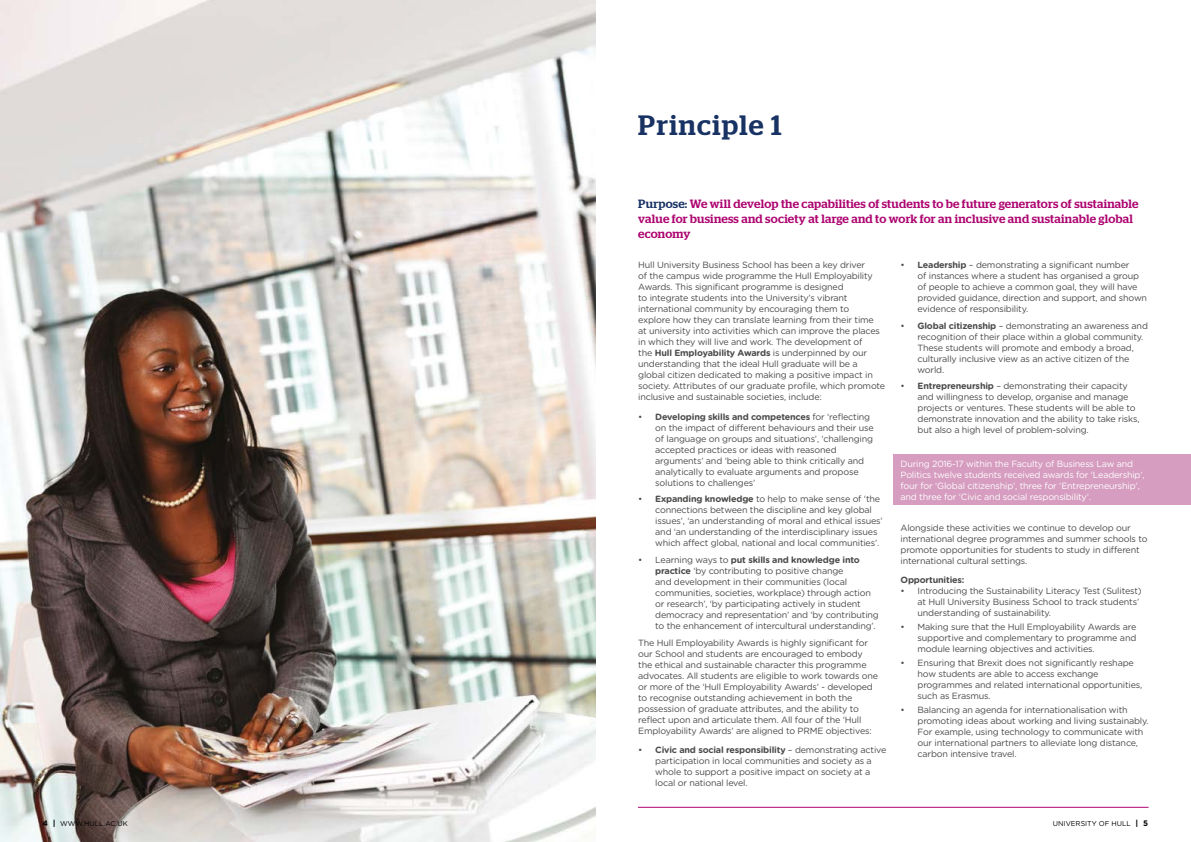
<style>
.page{position:relative;width:1191px;height:842px;background:#fff}
.page>*{position:absolute;margin:0;border:0;box-sizing:border-box;transform-origin:0 0}
.t1{font:500 28px "Stag";letter-spacing:.045em;color:#183264}
.t2{font:500 12px/15px "Stag";letter-spacing:.02em;color:#ad0470}
.t3{font:9px/11px "Gotham Rounded";letter-spacing:-.02em;color:#4a4a49}
.t4{font:9px/11px "Gotham Rounded";letter-spacing:-.02em;color:#fff}
.t5{font:700 9px "Gotham Rounded";letter-spacing:-.02em;color:#4a4a49}
.t6{font:7px "Gotham Rounded";color:#000}
.s1{color:#183264}
.s2{font-weight:700}
.s3{font-weight:700;font-size:8px}
</style>
<div class="page">
<hr style="left:638px;top:807px;width:510px;height:1px;background:#ad0470">
<div style="left:893px;top:454px;width:298px;height:51px;background:#d69dc0"></div>
<img style="left:0;top:0;width:595px;height:842px">
<h1 class="t1" style="left:638px;top:109px;width:145px">Principle 1</h1>
<h2 class="t2" style="left:638px;top:196px;width:502px"><span class="s1">Purpose:</span> We will develop the capabilities of students to be future generators of sustainable value for business and society at large and to work for an inclusive and sustainable global economy</h2>
<p class="t3" style="left:638px;top:259px;width:248px">Hull University Business School has been a key driver<br>of the campus wide programme the Hull Employability Awards. This significant programme is designed<br>to integrate students into the University’s vibrant international community by encouraging them to<br>explore how they can translate learning from their time<br>at university into activities which can improve the places in which they will live and work. The development of<br>the <span class="s2">Hull Employability Awards</span> is underpinned by our understanding that the ideal Hull graduate will be a global citizen dedicated to making a positive impact in society. Attributes of our graduate profile, which promote inclusive and sustainable societies, include:</p>
<p class="t3" style="left:655px;top:410px;width:220px;text-indent:-17px">• <span class="s2">Developing skills and competences</span> for ‘reflecting on the impact of different behaviours and their use of language on groups and situations’, ‘challenging accepted practices or ideas with reasoned arguments’ and ‘being able to think critically and analytically to evaluate arguments and propose solutions to challenges’</p>
<p class="t3" style="left:655px;top:493px;width:229px;text-indent:-17px">• <span class="s2">Expanding knowledge</span> to help to make sense of ‘the connections between the discipline and key global issues’, ‘an understanding of moral and ethical issues’ and ‘an understanding of the interdisciplinary issues which affect global, national and local communities’.</p>
<p class="t3" style="left:655px;top:554px;width:225px;text-indent:-17px">• Learning ways to <span class="s2">put skills and knowledge into practice</span> ‘by contributing to positive change<br>and development in their communities (local communities, societies, workplace) through action or research’, ‘by participating actively in student democracy and representation’ and ‘by contributing to the enhancement of intercultural understanding’.</p>
<p class="t3" style="left:638px;top:636px;width:241px">The Hull Employability Awards is highly significant for our School and students are encouraged to embody the ethical and sustainable character this programme advocates. All students are eligible to work towards one or more of the ‘Hull Employability Awards’ - developed to recognise outstanding achievement in both the possession of graduate attributes, and the ability to reflect upon and articulate them. All four of the ‘Hull Employability Awards’ are aligned to PRME objectives:</p>
<p class="t3" style="left:655px;top:744px;width:233px;text-indent:-17px">• <span class="s2">Civic and social responsibility</span> – demonstrating active participation in local communities and society as a whole to support a positive impact on society at a local or national level.</p>
<p class="t3" style="left:917px;top:259px;width:231px;text-indent:-17px">• <span class="s2">Leadership</span> – demonstrating a significant number<br>of instances where a student has organised a group of people to achieve a common goal, they will have provided guidance, direction and support, and shown evidence of responsibility.</p>
<p class="t3" style="left:917px;top:319px;width:232px;text-indent:-17px">• <span class="s2">Global citizenship</span> – demonstrating an awareness and recognition of their place within a global community.<br>These students will promote and embody a broad, culturally inclusive view as an active citizen of the world.</p>
<p class="t3" style="left:917px;top:380px;width:223px;text-indent:-17px">• <span class="s2">Entrepreneurship</span> – demonstrating their capacity and willingness to develop, organise and manage projects or ventures. These students will be able to demonstrate innovation and the ability to take risks, but also a high level of problem-solving.</p>
<p class="t4" style="left:900px;top:458px;width:246px">During 2016-17 within the Faculty of Business Law and Politics twelve students received awards for ‘Leadership’, four for ‘Global citizenship’, three for ‘Entrepreneurship’, and three for ‘Civic and social responsibility’.</p>
<p class="t3" style="left:900px;top:522px;width:248px">Alongside these activities we continue to develop our international degree programmes and summer schools to promote opportunities for students to study in different international cultural settings.</p>
<p class="t5" style="left:900px;top:573px;width:66px">Opportunities:</p>
<p class="t3" style="left:917px;top:585px;width:226px;text-indent:-17px">• Introducing the Sustainability Literacy Test (Sulitest) at Hull University Business School to track students’ understanding of sustainability.</p>
<p class="t3" style="left:917px;top:621px;width:220px;text-align:justify;text-indent:-17px">• Making sure that the Hull Employability Awards are supportive and complementary to programme and module learning objectives and activities.</p>
<p class="t3" style="left:917px;top:657px;width:226px;text-indent:-17px">• Ensuring that Brexit does not significantly reshape how students are able to access exchange programmes and related international opportunities, such as Erasmus.</p>
<p class="t3" style="left:917px;top:704px;width:233px;text-indent:-17px">• Balancing an agenda for internationalisation with promoting ideas about working and living sustainably.<br>For example, using technology to communicate with our international partners to alleviate long distance, carbon intensive travel.</p>
<p class="t6" style="left:42px;top:818px;width:87px"><span class="s3">4 |</span> WWW.HULL.AC.UK</p>
<p class="t6" style="left:1052px;top:818px;width:97px">UNIVERSITY OF HULL <span class="s3">| 5</span></p>
</div>
